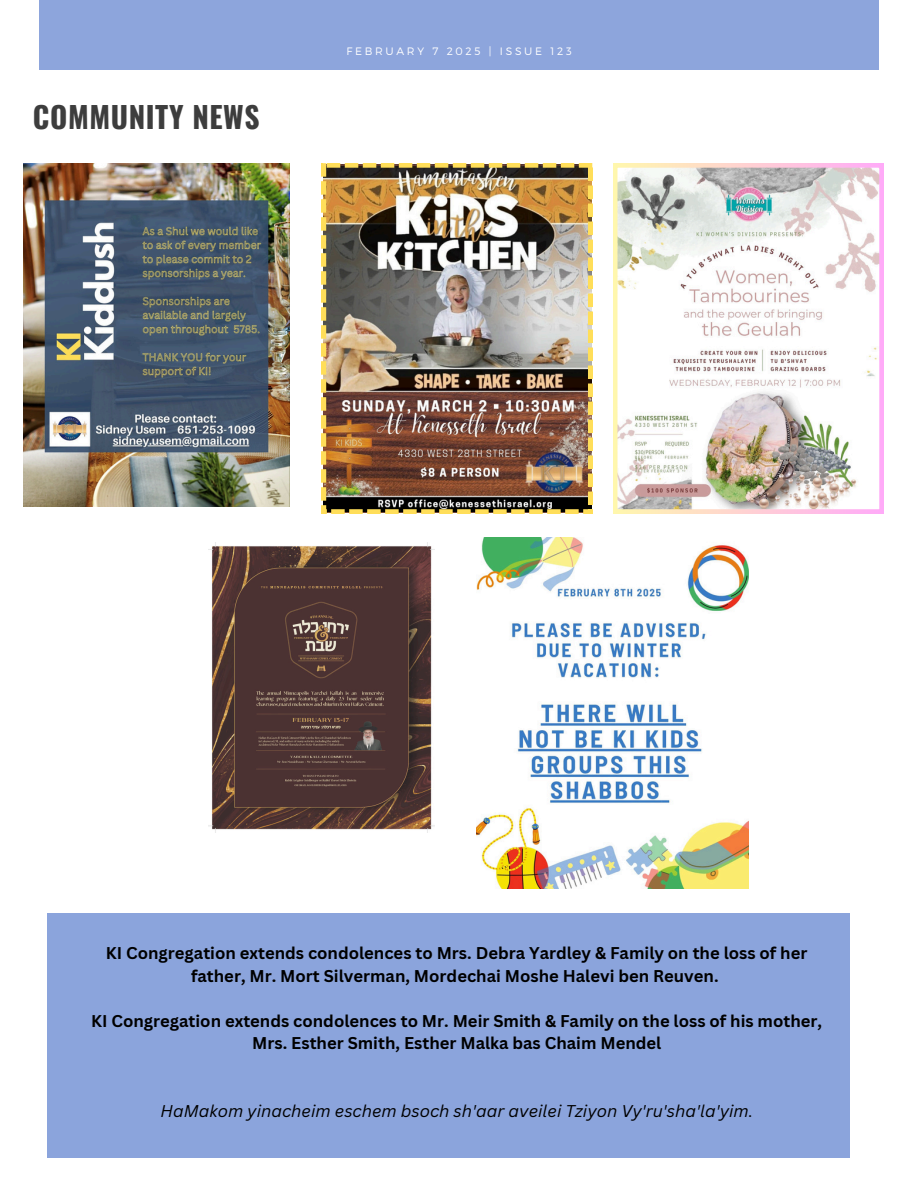
<style>
.page{position:relative;width:918px;height:1188px;background:#fff}
.page>*{position:absolute;margin:0;border:0;box-sizing:border-box;transform-origin:0 0}
.t1{font:700 29.55px "Oswald";letter-spacing:.02em;color:#3d3d3d}
.t2{font:700 16.65px/22.5px "Canva Sans";color:#000;text-align:center}
.t3{font:italic 16.65px "Canva Sans";color:#000}
.t4{font:300 10.8px "Montserrat";letter-spacing:.25em;color:#fff}
</style>
<div class="page">
<div style="left:39px;top:0;width:840px;height:70px;background:#8da5dc"></div>
<div style="left:48px;top:913px;width:802px;height:245px;background:#8ba4dc"></div>
<img style="left:322px;top:163px;width:270px;height:351px">
<img style="left:613px;top:163px;width:271px;height:351px">
<img style="left:24px;top:163px;width:265px;height:343px">
<img style="left:208px;top:543px;width:227px;height:289px">
<img style="left:477px;top:538px;width:271px;height:351px">
<p class="t1" style="left:33px;top:94px;width:228px">COMMUNITY NEWS</p>
<p class="t4" style="left:346px;top:44px;width:227px">FEBRUARY 7 2025 | ISSUE 123</p>
<p class="t2" style="left:106px;top:941px;width:703px">KI Congregation extends condolences to Mrs. Debra Yardley &amp; Family on the loss of her father, Mr. Mort Silverman, Mordechai Moshe Halevi ben Reuven.</p>
<h1 class="t2" style="left:91px;top:1009px;width:732px">KI Congregation extends condolences to Mr. Meir Smith &amp; Family on the loss of his mother,<br>Mrs. Esther Smith, Esther Malka bas Chaim Mendel</h1>
<p class="t3" style="left:161px;top:1099px;width:594px">HaMakom yinacheim eschem bsoch sh'aar aveilei Tziyon Vy'ru'sha'la'yim.</p>
</div>
